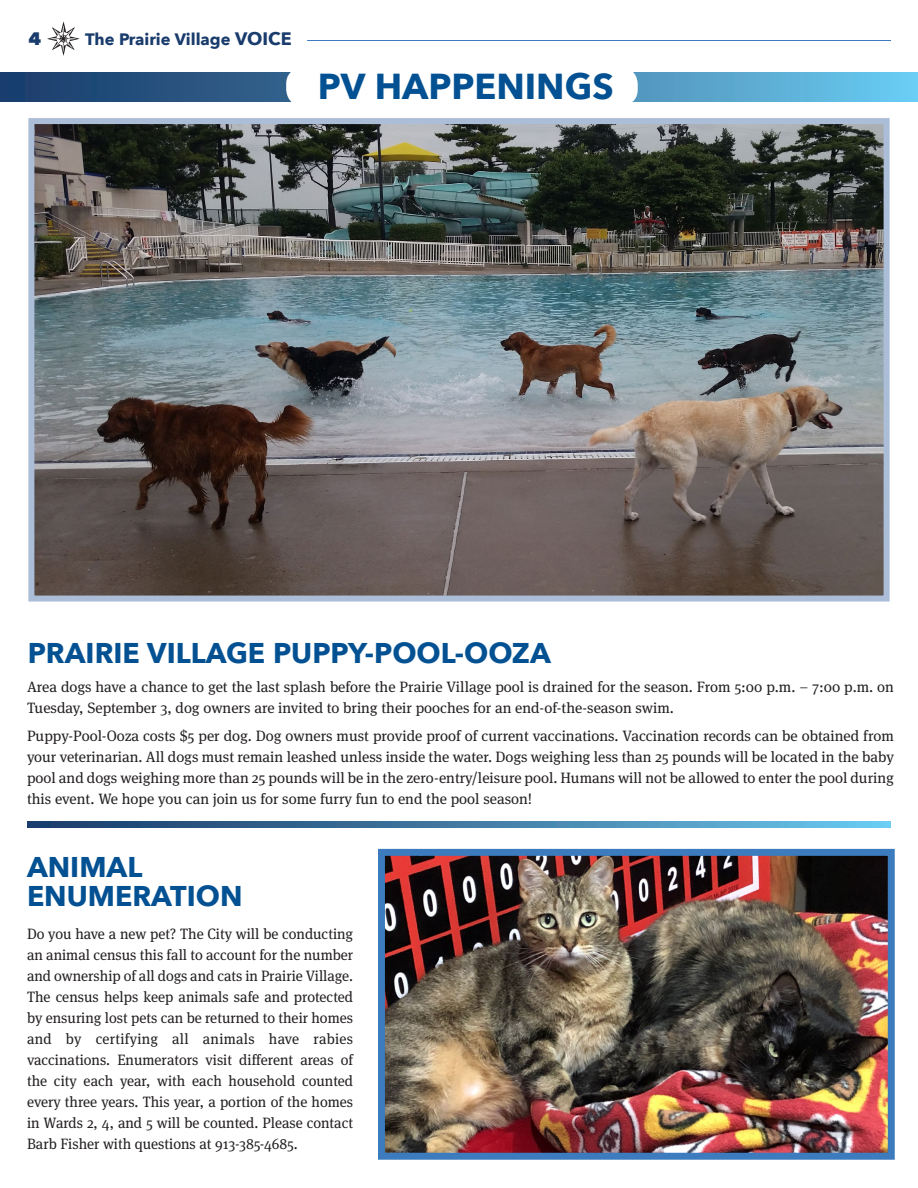
<style>
.page{position:relative;width:918px;height:1188px;background:#fff}
.page>*{position:absolute;margin:0;border:0;box-sizing:border-box;transform-origin:0 0}
.t1{font:700 36px "Avenir Next";color:#035192}
.t2{font:700 28.5px/28.5px "Avenir Next";color:#035192}
.t3{font:800 18px "Avenir Next";color:#193c6d}
.t4{font:700 16.5px "Avenir Next";color:#193c6d}
.t5{font:15px/21px "Meta Serif Pro";color:#231f20;text-align:justify}
.s1{font-size:18px}
</style>
<div class="page">
<img style="left:47px;top:21px;width:33px;height:35px">
<hr style="left:307px;top:40px;width:584px;height:1px;background:#3c7bbd">
<svg style="left:0;top:72px;width:918px;height:29px;background:#417fa9"></svg>
<div style="left:286px;top:68px;width:352px;height:38px;background:#fff;border-radius:16px"></div>
<svg style="left:27px;top:821px;width:864px;height:7px;background:#417da7"></svg>
<img style="left:35px;top:125px;width:848px;height:470px">
<div style="left:28px;top:118px;width:862px;height:484px;border:6px solid #acbed7"></div>
<img style="left:386px;top:857px;width:501px;height:295px">
<div style="left:378px;top:849px;width:517px;height:311px;border:7px solid #3c7bbd"></div>
<p class="t3" style="left:28px;top:27px;width:14px">4</p>
<p class="t4" style="left:85px;top:25px;width:208px">The Prairie Village <span class="s1">VOICE</span></p>
<h1 class="t1" style="left:318px;top:55px;width:297px">PV HAPPENINGS</h1>
<h2 class="t2" style="left:28px;top:639px;width:525px">PRAIRIE VILLAGE PUPPY-POOL-OOZA</h2>
<p class="t5" style="left:27px;top:676px;width:868px">Area dogs have a chance to get the last splash before the Prairie Village pool is drained for the season. From 5:00 p.m. – 7:00 p.m. on<br>Tuesday, September 3, dog owners are invited to bring their pooches for an end-of-the-season swim.</p>
<p class="t5" style="left:27px;top:724px;width:868px">Puppy-Pool-Ooza costs $5 per dog. Dog owners must provide proof of current vaccinations. Vaccination records can be obtained from your veterinarian. All dogs must remain leashed unless inside the water. Dogs weighing less than 25 pounds will be located in the baby pool and dogs weighing more than 25 pounds will be in the zero-entry/leisure pool. Humans will not be allowed to enter the pool during this event. We hope you can join us for some furry fun to end the pool season!</p>
<h2 class="t2" style="left:27px;top:853px;width:217px">ANIMAL<br>ENUMERATION</h2>
<p class="t5" style="left:27px;top:922px;width:328px">Do you have a new pet? The City will be conducting an animal census this fall to account for the number and ownership of all dogs and cats in Prairie Village.<br>The census helps keep animals safe and protected by ensuring lost pets can be returned to their homes and by certifying all animals have rabies vaccinations. Enumerators visit different areas of the city each year, with each household counted every three years. This year, a portion of the homes in Wards 2, 4, and 5 will be counted. Please contact Barb Fisher with questions at 913-385-4685.</p>
</div>
